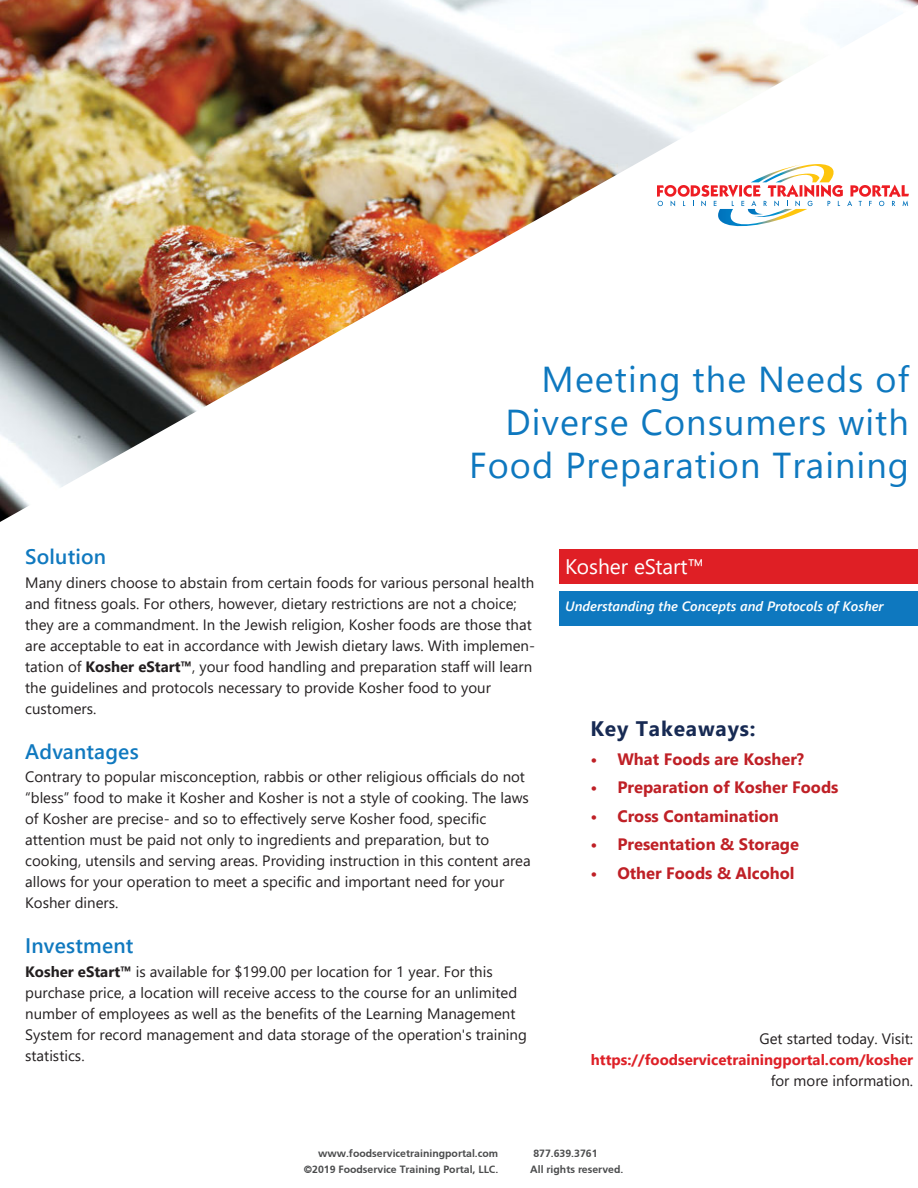
<style>
.page{position:relative;width:918px;height:1188px;background:#fff}
.page>*{position:absolute;margin:0;border:0;box-sizing:border-box;transform-origin:0 0}
.t1{font:36px "Gadugi";letter-spacing:.03em;color:#0e78bf}
.t2{font:600 21px "Segoe UI";letter-spacing:.01em;color:#1079bf}
.t3{font:21px "Segoe UI";color:#fff}
.t4{font:700 21px "Gadugi";letter-spacing:.04em;color:#172a53}
.t5{font:700 16.5px "Gadugi";color:#bf2026}
.t6{font:15px/21px "Segoe UI";color:#231f20}
.t7{font:700 15px/21px "Segoe UI";color:#de2027;text-align:right}
.t8{font:italic 600 13.5px "Segoe UI";color:#fff}
.t9{font:700 10.5px "Articulate";color:#4b4c4d}
.s1{font-weight:700}
.s2{font-weight:400;color:#231f20}
</style>
<div class="page">
<img style="left:0;top:5px;width:918px;height:517px">
<div style="left:560px;top:549px;width:358px;height:34px;background:#df1f25"></div>
<div style="left:560px;top:591px;width:358px;height:35px;background:#0e78bf"></div>
<svg style="left:657px;top:164px;width:252px;height:65px"></svg>
<p class="t1" style="left:542px;top:357px;width:369px">Meeting the Needs of</p>
<p class="t1" style="left:506px;top:400px;width:405px">Diverse Consumers with</p>
<p class="t1" style="left:469px;top:444px;width:441px">Food Preparation Training</p>
<p class="t2" style="left:25px;top:537px;width:82px">Solution</p>
<p class="t6" style="left:25px;top:571px;width:511px">Many diners choose to abstain from certain foods for various personal health and fitness goals. For others, however, dietary restrictions are not a choice; they are a commandment. In the Jewish religion, Kosher foods are those that are acceptable to eat in accordance with Jewish dietary laws. With implemen&shy;tation of <span class="s1">Kosher eStart™</span>, your food handling and preparation staff will learn the guidelines and protocols necessary to provide Kosher food to your customers.</p>
<p class="t2" style="left:25px;top:731px;width:115px">Advantages</p>
<p class="t6" style="left:25px;top:765px;width:507px">Contrary to popular misconception, rabbis or other religious officials do not “bless” food to make it Kosher and Kosher is not a style of cooking. The laws of Kosher are precise- and so to effectively serve Kosher food, specific attention must be paid not only to ingredients and preparation, but to cooking, utensils and serving areas. Providing instruction in this content area allows for your operation to meet a specific and important need for your Kosher diners.</p>
<p class="t2" style="left:25px;top:926px;width:110px">Investment</p>
<p class="t6" style="left:25px;top:960px;width:503px"><span class="s1">Kosher eStart™</span> is available for $199.00 per location for 1 year. For this purchase price, a location will receive access to the course for an unlimited number of employees as well as the benefits of the Learning Management System for record management and data storage of the operation's training statistics.</p>
<p class="t3" style="left:565px;top:546px;width:140px">Kosher eStart™</p>
<p class="t8" style="left:565px;top:594px;width:320px">Understanding the Concepts and Protocols of Kosher</p>
<p class="t4" style="left:590px;top:716px;width:167px">Key Takeaways:</p>
<p class="t5" style="left:590px;top:749px;width:215px">• What Foods are Kosher?</p>
<p class="t5" style="left:590px;top:778px;width:250px">• Preparation of Kosher Foods</p>
<p class="t5" style="left:590px;top:806px;width:190px">• Cross Contamination</p>
<p class="t5" style="left:590px;top:835px;width:210px">• Presentation &amp; Storage</p>
<p class="t5" style="left:590px;top:863px;width:206px">• Other Foods &amp; Alcohol</p>
<p class="t7" style="left:591px;top:1027px;width:324px"><span class="s2">Get started today. Visit: </span>https://foodservicetrainingportal.com/kosher <span class="s2">for more information.</span></p>
<p class="t9" style="left:318px;top:1147px;width:182px">www.foodservicetrainingportal.com</p>
<p class="t9" style="left:533px;top:1147px;width:66px">877.639.3761</p>
<p class="t9" style="left:304px;top:1164px;width:196px">©2019 Foodservice Training Portal, LLC.</p>
<p class="t9" style="left:530px;top:1164px;width:95px">All rights reserved.</p>
</div>
